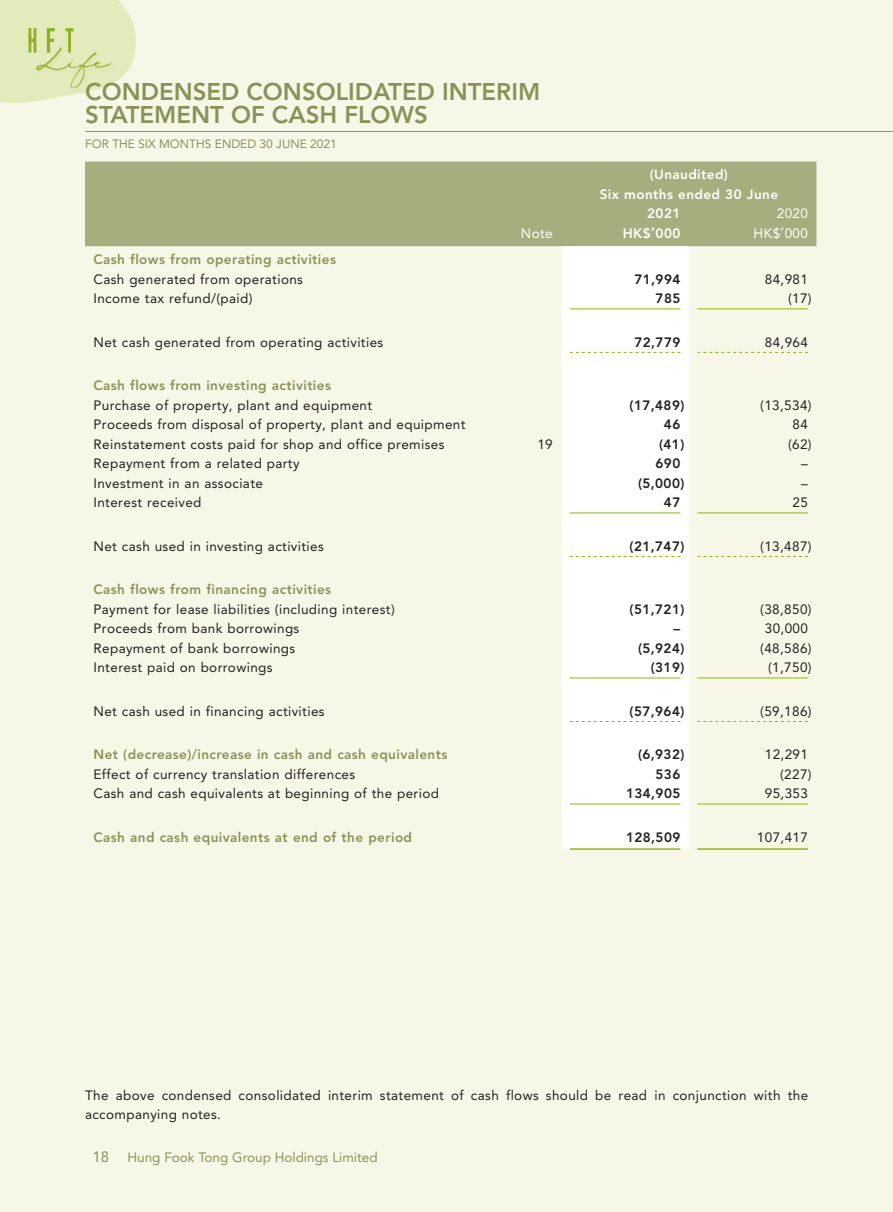
<style>
.page{position:relative;width:893px;height:1212px;background:#f7f7e8}
.page>*{position:absolute;margin:0;border:0;box-sizing:border-box;transform-origin:0 0}
.t1{font:800 24px/22.5px "Avenir LT Std";color:#8a9356}
.t2{font:13.5px/19.5px "Avenir LT Std";letter-spacing:.03em;color:#231f20}
.t3{font:800 13.5px "Avenir LT Std";letter-spacing:.03em;color:#8a9356}
.t4{font:800 13.5px "Avenir LT Std";letter-spacing:.03em;color:#231f20}
.t5{font:800 13.5px "Avenir LT Std";letter-spacing:.03em;color:#fff}
.t6{font:13.5px "Avenir LT Std";color:#8a9356}
.t7{font:13.5px "Avenir LT Std";letter-spacing:.03em;color:#fff}
.t8{font:12px "Avenir LT Std";color:#8a9356}
.s1{font-size:15px}
</style>
<div class="page">
<hr style="left:85px;top:131px;width:808px;height:1px;background:#8a9356">
<div style="left:85px;top:162px;width:731px;height:84px;background:#a7ae7e"></div>
<svg style="left:561px;top:246px;width:128px;height:604px"></svg>
<hr style="left:570px;top:308px;width:110px;height:1px;background:#8dbb00">
<hr style="left:697px;top:308px;width:111px;height:1px;background:#8dbb00">
<svg style="left:570px;top:352px;width:110px;height:1px"></svg>
<svg style="left:697px;top:352px;width:111px;height:1px"></svg>
<hr style="left:570px;top:512px;width:110px;height:1px;background:#8dbb00">
<hr style="left:697px;top:512px;width:111px;height:1px;background:#8dbb00">
<svg style="left:570px;top:556px;width:110px;height:1px"></svg>
<svg style="left:697px;top:556px;width:111px;height:1px"></svg>
<hr style="left:570px;top:678px;width:110px;height:1px;background:#8dbb00">
<hr style="left:697px;top:678px;width:111px;height:1px;background:#8dbb00">
<svg style="left:570px;top:721px;width:110px;height:1px"></svg>
<svg style="left:697px;top:721px;width:111px;height:1px"></svg>
<hr style="left:570px;top:804px;width:110px;height:1px;background:#8dbb00">
<hr style="left:697px;top:804px;width:111px;height:1px;background:#8dbb00">
<hr style="left:570px;top:848px;width:110px;height:2px;background:#8dbb00">
<hr style="left:697px;top:848px;width:111px;height:2px;background:#8dbb00">
<h1 class="t1" style="left:85px;top:81px;width:457px">CONDENSED CONSOLIDATED INTERIM<br>STATEMENT OF CASH FLOWS</h1>
<p class="t8" style="left:85px;top:136px;width:253px">FOR THE SIX MONTHS ENDED 30 JUNE 2021</p>
<p class="t5" style="left:650px;top:167px;width:80px">(Unaudited)</p>
<p class="t5" style="left:600px;top:186px;width:180px">Six months ended 30 June</p>
<p class="t5" style="left:647px;top:206px;width:35px">2021</p>
<p class="t7" style="left:777px;top:206px;width:33px">2020</p>
<p class="t7" style="left:521px;top:225px;width:33px">Note</p>
<p class="t5" style="left:623px;top:225px;width:59px">HK$’000</p>
<p class="t7" style="left:754px;top:225px;width:56px">HK$’000</p>
<p class="t3" style="left:94px;top:251px;width:244px">Cash flows from operating activities</p>
<p class="t2" style="left:94px;top:269px;width:211px">Cash generated from operations</p>
<p class="t4" style="left:634px;top:271px;width:47px">71,994</p>
<p class="t2" style="left:765px;top:269px;width:45px">84,981</p>
<p class="t2" style="left:94px;top:289px;width:161px">Income tax refund/(paid)</p>
<p class="t4" style="left:656px;top:290px;width:26px">785</p>
<p class="t2" style="left:788px;top:289px;width:25px">(17)</p>
<p class="t2" style="left:94px;top:332px;width:291px">Net cash generated from operating activities</p>
<p class="t4" style="left:634px;top:334px;width:47px">72,779</p>
<p class="t2" style="left:765px;top:332px;width:45px">84,964</p>
<p class="t3" style="left:94px;top:377px;width:239px">Cash flows from investing activities</p>
<p class="t2" style="left:94px;top:395px;width:280px">Purchase of property, plant and equipment</p>
<p class="t4" style="left:630px;top:397px;width:56px">(17,489)</p>
<p class="t2" style="left:760px;top:395px;width:53px">(13,534)</p>
<p class="t2" style="left:94px;top:415px;width:373px">Proceeds from disposal of property, plant and equipment</p>
<p class="t4" style="left:664px;top:416px;width:18px">46</p>
<p class="t2" style="left:792px;top:415px;width:17px">84</p>
<p class="t2" style="left:94px;top:434px;width:352px">Reinstatement costs paid for shop and office premises</p>
<p class="t2" style="left:537px;top:434px;width:17px">19</p>
<p class="t4" style="left:659px;top:436px;width:27px">(41)</p>
<p class="t2" style="left:788px;top:434px;width:25px">(62)</p>
<p class="t2" style="left:94px;top:454px;width:208px">Repayment from a related party</p>
<p class="t4" style="left:656px;top:455px;width:26px">690</p>
<p class="t2" style="left:801px;top:454px;width:8px">–</p>
<p class="t2" style="left:94px;top:473px;width:171px">Investment in an associate</p>
<p class="t4" style="left:638px;top:475px;width:48px">(5,000)</p>
<p class="t2" style="left:801px;top:473px;width:8px">–</p>
<p class="t2" style="left:94px;top:493px;width:109px">Interest received</p>
<p class="t4" style="left:664px;top:494px;width:18px">47</p>
<p class="t2" style="left:792px;top:493px;width:17px">25</p>
<p class="t2" style="left:94px;top:536px;width:232px">Net cash used in investing activities</p>
<p class="t4" style="left:630px;top:538px;width:56px">(21,747)</p>
<p class="t2" style="left:760px;top:536px;width:53px">(13,487)</p>
<p class="t3" style="left:94px;top:581px;width:239px">Cash flows from financing activities</p>
<p class="t2" style="left:94px;top:599px;width:303px">Payment for lease liabilities (including interest)</p>
<p class="t4" style="left:630px;top:601px;width:56px">(51,721)</p>
<p class="t2" style="left:760px;top:599px;width:53px">(38,850)</p>
<p class="t2" style="left:94px;top:619px;width:207px">Proceeds from bank borrowings</p>
<p class="t4" style="left:674px;top:620px;width:8px">–</p>
<p class="t2" style="left:765px;top:619px;width:45px">30,000</p>
<p class="t2" style="left:94px;top:638px;width:203px">Repayment of bank borrowings</p>
<p class="t4" style="left:638px;top:640px;width:48px">(5,924)</p>
<p class="t2" style="left:760px;top:638px;width:53px">(48,586)</p>
<p class="t2" style="left:94px;top:658px;width:181px">Interest paid on borrowings</p>
<p class="t4" style="left:651px;top:659px;width:35px">(319)</p>
<p class="t2" style="left:768px;top:658px;width:45px">(1,750)</p>
<p class="t2" style="left:94px;top:701px;width:233px">Net cash used in financing activities</p>
<p class="t4" style="left:630px;top:703px;width:56px">(57,964)</p>
<p class="t2" style="left:760px;top:701px;width:53px">(59,186)</p>
<p class="t3" style="left:94px;top:746px;width:355px">Net (decrease)/increase in cash and cash equivalents</p>
<p class="t4" style="left:638px;top:746px;width:48px">(6,932)</p>
<p class="t2" style="left:765px;top:745px;width:45px">12,291</p>
<p class="t2" style="left:94px;top:764px;width:263px">Effect of currency translation differences</p>
<p class="t4" style="left:656px;top:766px;width:26px">536</p>
<p class="t2" style="left:780px;top:764px;width:33px">(227)</p>
<p class="t2" style="left:94px;top:784px;width:347px">Cash and cash equivalents at beginning of the period</p>
<p class="t4" style="left:626px;top:785px;width:56px">134,905</p>
<p class="t2" style="left:765px;top:784px;width:45px">95,353</p>
<p class="t3" style="left:94px;top:829px;width:320px">Cash and cash equivalents at end of the period</p>
<p class="t4" style="left:626px;top:829px;width:56px">128,509</p>
<p class="t2" style="left:757px;top:827px;width:53px">107,417</p>
<p class="t2" style="left:85px;top:1085px;width:725px">The above condensed consolidated interim statement of cash flows should be read in conjunction with the accompanying notes.</p>
<p class="t6" style="left:93px;top:1149px;width:287px"><span class="s1">18</span> Hung Fook Tong Group Holdings Limited</p>
</div>
